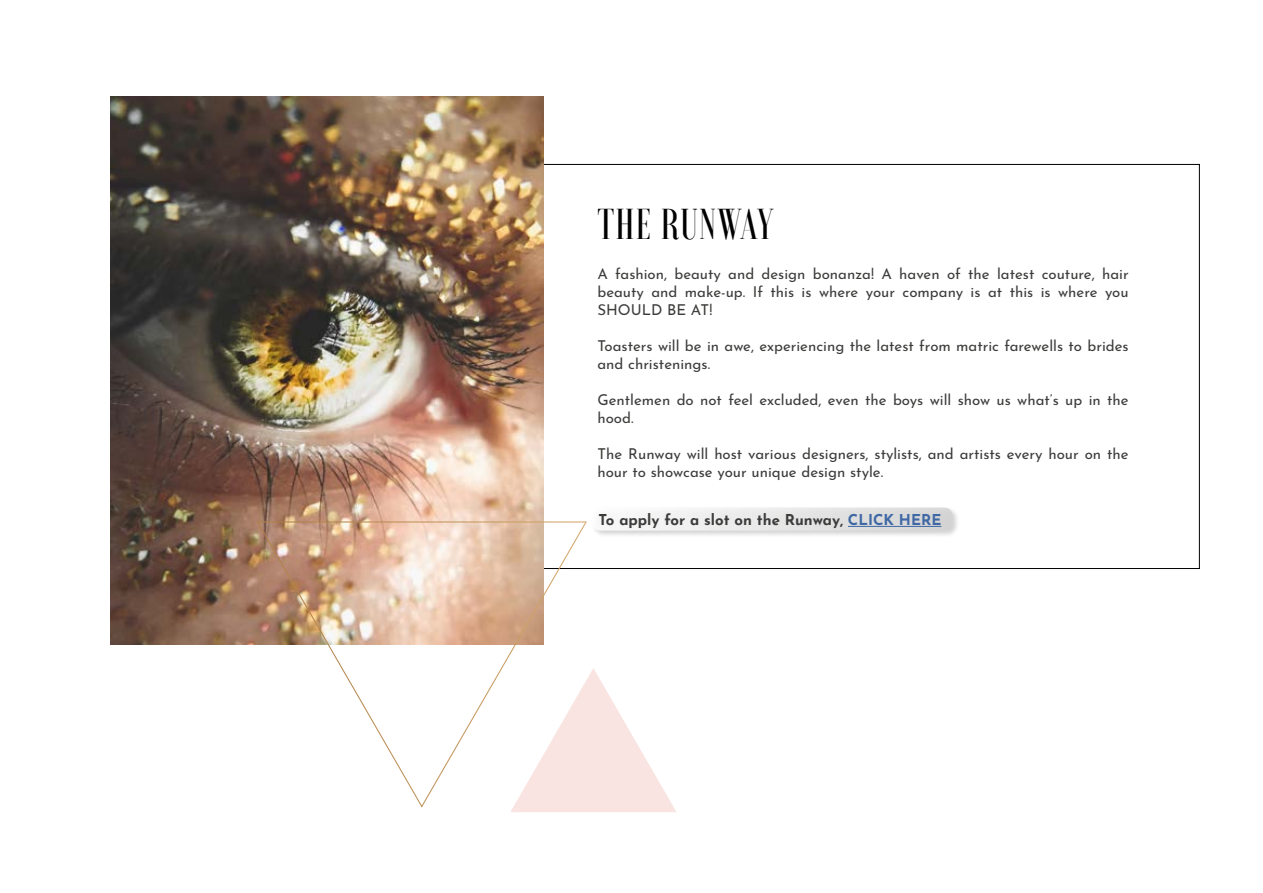
<style>
.page{position:relative;width:1263px;height:893px;background:#fff}
.page>*{position:absolute;margin:0;border:0;box-sizing:border-box;transform-origin:0 0}
.t1{font:500 43.05px "Voga";letter-spacing:.03em;color:#000}
.t2{font:15px/18px "Josefin Sans";color:#3c3c3b}
.t3{font:700 15px "Josefin Sans";color:#3c3c3b}
.s1{color:#3f68a5}
</style>
<div class="page">
<img style="left:111px;top:96px;width:432px;height:548px">
<svg style="left:511px;top:668px;width:165px;height:144px"></svg>
<svg style="left:256px;top:520px;width:332px;height:288px"></svg>
<div style="left:590px;top:506px;width:370px;height:32px;background:#000;opacity:.21"></div>
<div style="left:592px;top:508px;width:361px;height:23px;background:linear-gradient(to right,#fbfbfb,#d5d5d4);border-radius:9px"></div>
<hr style="left:848px;top:526px;width:93px;height:1px;background:#3f68a5">
<h1 class="t1" style="left:597px;top:200px;width:178px">THE RUNWAY</h1>
<p class="t2" style="left:597px;top:262px;width:533px;text-align:justify">A fashion, beauty and design bonanza! A haven of the latest couture, hair beauty and make-up. If this is where your company is at this is where you SHOULD BE AT!</p>
<p class="t2" style="left:597px;top:334px;width:533px">Toasters will be in awe, experiencing the latest from matric farewells to brides and christenings.</p>
<p class="t2" style="left:597px;top:388px;width:533px">Gentlemen do not feel excluded, even the boys will show us what’s up in the hood.</p>
<p class="t2" style="left:597px;top:442px;width:533px">The Runway will host various designers, stylists, and artists every hour on the hour to showcase your unique design style.</p>
<p class="t3" style="left:599px;top:507px;width:344px">To apply for a slot on the Runway, <span class="s1">CLICK HERE</span></p>
</div>
